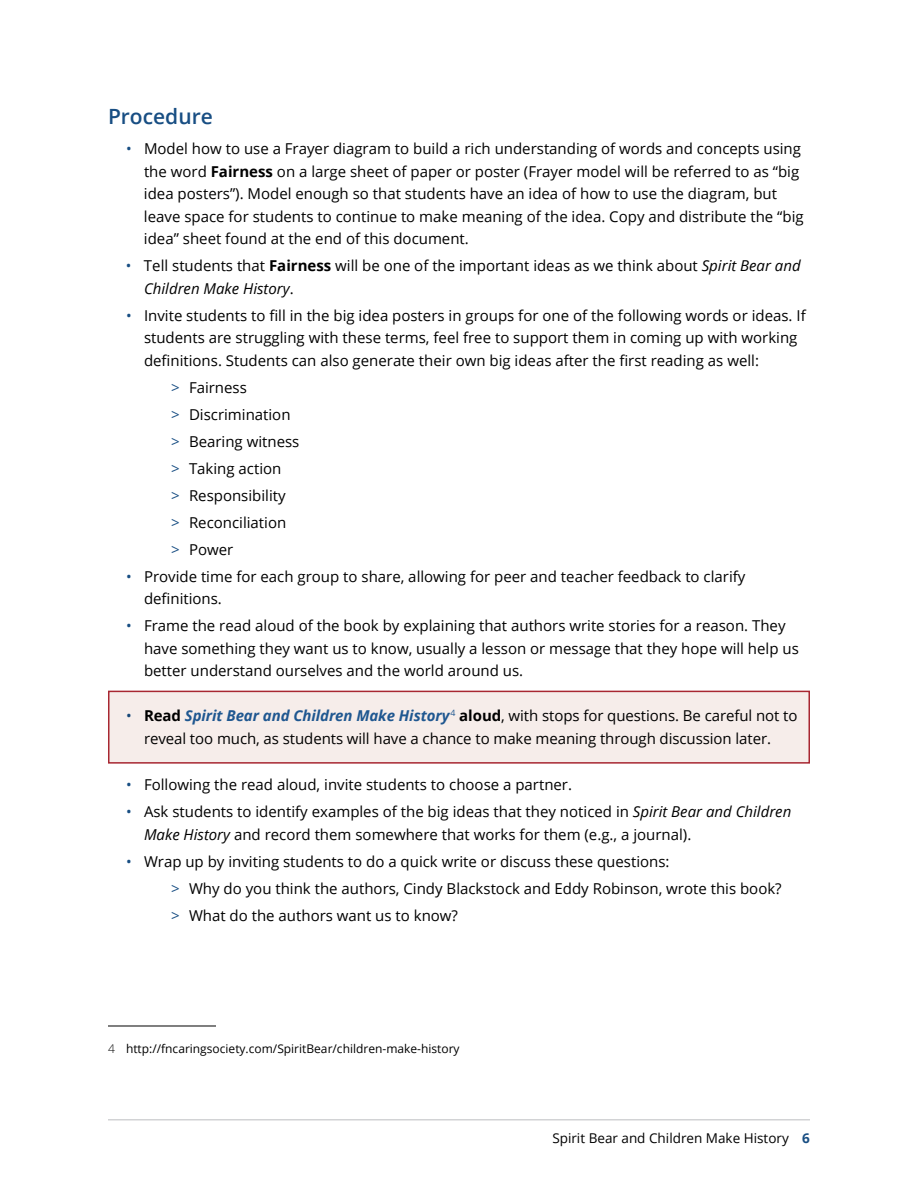
<style>
.page{position:relative;width:918px;height:1188px;background:#fff}
.page>*{position:absolute;margin:0;border:0;box-sizing:border-box;transform-origin:0 0}
.t1{font:600 21px "Open Sans";color:#184e83}
.t2{font:15px/22.5px "Open Sans";color:#000}
.t3{font:13.5px "Open Sans";color:#000}
.t4{font:12px "Open Sans";color:#000}
.s1{color:#184e83}
.s2{font-weight:700}
.s3{font-style:italic}
.s4{font-weight:700;font-style:italic;color:#215e9e}
.s5{font-weight:300}
.s6{font-weight:700;color:#184e83}
</style>
<div class="page">
<hr style="left:108px;top:1026px;width:108px;height:1px;background:#000">
<div style="left:108px;top:691px;width:702px;height:73px;background:#f6edea;border:2px solid #a82731"></div>
<hr style="left:108px;top:1119px;width:702px;height:1px;background:#bcbec0">
<h1 class="t1" style="left:108px;top:102px;width:106px">Procedure</h1>
<p class="t2" style="left:144px;top:137px;width:661px;text-indent:-18px"><span class="s1">•</span> Model how to use a Frayer diagram to build a rich understanding of words and concepts using the word <span class="s2">Fairness</span> on a large sheet of paper or poster (Frayer model will be referred to as “big idea posters”). Model enough so that students have an idea of how to use the diagram, but leave space for students to continue to make meaning of the idea. Copy and distribute the “big idea” sheet found at the end of this document.</p>
<p class="t2" style="left:144px;top:254px;width:658px;text-indent:-18px"><span class="s1">•</span> Tell students that <span class="s2">Fairness</span> will be one of the important ideas as we think about <span class="s3">Spirit Bear and<br>Children Make History</span>.</p>
<p class="t2" style="left:144px;top:303px;width:663px;text-indent:-18px"><span class="s1">•</span> Invite students to fill in the big idea posters in groups for one of the following words or ideas. If students are struggling with these terms, feel free to support them in coming up with working definitions. Students can also generate their own big ideas after the first reading as well:</p>
<p class="t2" style="left:171px;top:373px;width:130px;line-height:27px"><span class="s1">&gt;</span> Fairness<br><span class="s1">&gt;</span> Discrimination <span class="s1">&gt;</span> Bearing witness <span class="s1">&gt;</span> Taking action<br><span class="s1">&gt;</span> Responsibility<br><span class="s1">&gt;</span> Reconciliation<br><span class="s1">&gt;</span> Power</p>
<p class="t2" style="left:144px;top:564px;width:603px;text-indent:-18px"><span class="s1">•</span> Provide time for each group to share, allowing for peer and teacher feedback to clarify definitions.</p>
<p class="t2" style="left:144px;top:614px;width:656px;text-indent:-18px"><span class="s1">•</span> Frame the read aloud of the book by explaining that authors write stories for a reason. They have something they want us to know, usually a lesson or message that they hope will help us better understand ourselves and the world around us.</p>
<p class="t2" style="left:144px;top:704px;width:655px;text-indent:-18px"><span class="s1">•</span> <span class="s2">Read</span> <span class="s4">Spirit Bear and Children Make History</span><sup>4</sup> <span class="s2">aloud</span>, with stops for questions. Be careful not to reveal too much, as students will have a chance to make meaning through discussion later.</p>
<p class="t2" style="left:126px;top:773px;width:445px"><span class="s1">•</span> Following the read aloud, invite students to choose a partner.</p>
<p class="t2" style="left:144px;top:800px;width:649px;text-indent:-18px"><span class="s1">•</span> Ask students to identify examples of the big ideas that they noticed in <span class="s3">Spirit Bear and Children<br>Make History</span> and record them somewhere that works for them (e.g., a journal).</p>
<p class="t2" style="left:171px;top:847px;width:612px;line-height:27px;text-indent:-45px"><span class="s1">•</span> Wrap up by inviting students to do a quick write or discuss these questions:<br><span class="s1">&gt;</span> Why do you think the authors, Cindy Blackstock and Eddy Robinson, wrote this book? <span class="s1">&gt;</span> What do the authors want us to know?</p>
<p class="t4" style="left:108px;top:1040px;width:353px"><span class="s5">4</span> http://fncaringsociety.com/SpiritBear/children-make-history</p>
<p class="t3" style="left:552px;top:1129px;width:259px">Spirit Bear and Children Make History <span class="s6">6</span></p>
</div>
